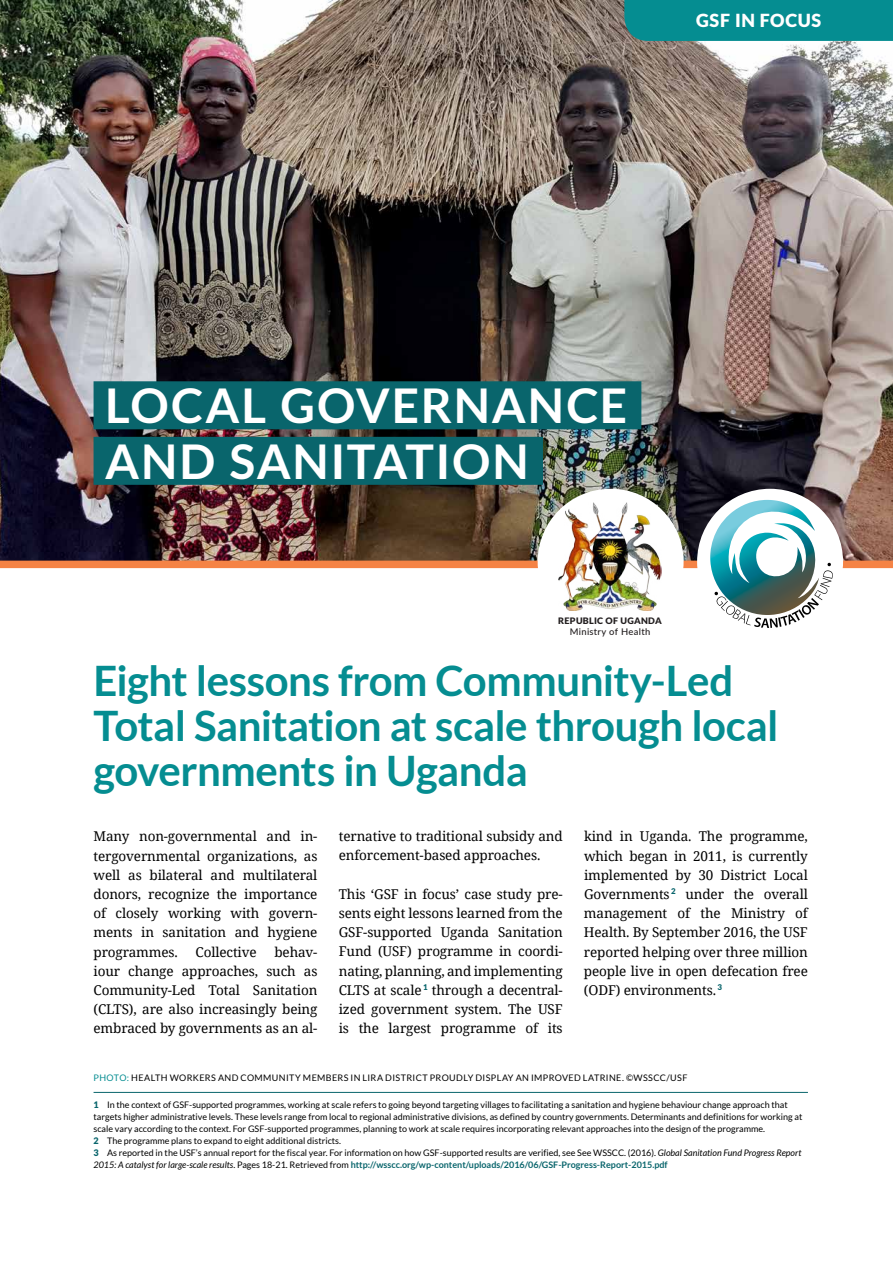
<style>
.page{position:relative;width:893px;height:1263px;background:#fff}
.page>*{position:absolute;margin:0;border:0;box-sizing:border-box;transform-origin:0 0}
.t1{font:700 48px/55.5px "Lato";letter-spacing:.035em;color:#fff}
.t2{font:700 42px/45px "Lato";letter-spacing:-.01em;color:#058d91}
.t3{font:900 18px "Lato";letter-spacing:.04em;color:#fff}
.t4{font:13.5px/19.2px "Noto Serif";letter-spacing:-.01em;color:#000;text-align:justify}
.t5{font:500 9.15px "Lato";letter-spacing:.03em;color:#231f20}
.t6{font:9px/12px "Lato";color:#000}
.t7{font:9px "Lato";letter-spacing:.04em;color:#000}
.t8{font:900 8.85px "Lato";letter-spacing:.03em;color:#231f20}
.s1{color:#058d91}
.s2{font-weight:900;color:#09656c}
.s3{font-style:italic}
.s4{font-weight:700;color:#09656c}
</style>
<div class="page">
<img style="left:0;top:0;width:893px;height:561px">
<div style="left:0;top:561px;width:893px;height:7px;background:#f58345"></div>
<div style="left:697px;top:489px;width:146px;height:146px;background:#fff;border-radius:50%"></div>
<svg style="left:710px;top:500px;width:123px;height:128px"></svg>
<div style="left:538px;top:489px;width:146px;height:146px;background:#fff;border-radius:50%"></div>
<img style="left:559px;top:502px;width:103px;height:108px">
<div style="left:624px;top:0;width:269px;height:41px;background:#058d91"></div>
<hr style="left:94px;top:1092px;width:714px;height:1px;background:#09656c">
<div style="left:94px;top:381px;width:547px;height:48px;background:#09656c"></div>
<div style="left:94px;top:437px;width:449px;height:48px;background:#09656c"></div>
<h3 class="t3" style="left:696px;top:10px;width:127px">GSF IN FOCUS</h3>
<h1 class="t1" style="left:105px;top:377px;width:524px">LOCAL GOVERNANCE<br>AND SANITATION</h1>
<p class="t8" style="left:558px;top:616px;width:105px">REPUBLIC OF UGANDA</p>
<p class="t5" style="left:570px;top:625px;width:82px">Ministry of Health</p>
<h2 class="t2" style="left:94px;top:658px;width:687px">Eight lessons from Community-Led<br>Total Sanitation at scale through local governments in Uganda</h2>
<p class="t4" style="left:94px;top:826px;width:225px">Many non-governmental and in&shy;tergovernmental organizations, as well as bilateral and multilateral donors, recognize the importance of closely working with govern&shy;ments in sanitation and hygiene programmes.</p>
<p class="t4" style="left:94px;top:941px;width:225px;text-indent:181px">behav&shy;iour change approaches, such as Community-Led Total Sanitation (CLTS), are also increasingly being embraced by governments as an al-</p>
<p class="t4" style="left:196px;top:941px;width:63px">Collective</p>
<p class="t4" style="left:339px;top:826px;width:225px">ternative to traditional subsidy and enforcement-based approaches.</p>
<p class="t4" style="left:339px;top:884px;width:225px">This ‘GSF in focus’ case study pre&shy;sents eight lessons learned from the GSF-supported Uganda Sanitation Fund (USF) programme in coordi&shy;nating, planning, and implementing CLTS at scale <sup>1</sup> through a decentral&shy;ized government system. The USF is the largest programme of its</p>
<p class="t4" style="left:584px;top:826px;width:225px">kind in Uganda. The programme, which began in 2011, is currently implemented by 30 District Local Governments <sup>2</sup> under the overall management of the Ministry of Health. By September 2016, the USF reported helping over three million people live in open defecation free (ODF) environments. <sup>3</sup></p>
<p class="t7" style="left:94px;top:1072px;width:595px"><span class="s1">PHOTO:</span> HEALTH WORKERS AND COMMUNITY MEMBERS IN LIRA DISTRICT PROUDLY DISPLAY AN IMPROVED LATRINE. ©WSSCC/USF</p>
<p class="t6" style="left:94px;top:1098px;width:710px"><span class="s2">1</span> In the context of GSF-supported programmes, working at scale refers to going beyond targeting villages to facilitating a sanitation and hygiene behaviour change approach that targets higher administrative levels. These levels range from local to regional administrative divisions, as defined by country governments. Determinants and definitions for working at scale vary according to the context. For GSF-supported programmes, planning to work at scale requires incorporating relevant approaches into the design of the programme.<br><span class="s2">2</span> The programme plans to expand to eight additional districts.<br><span class="s2">3</span> As reported in the USF’s annual report for the fiscal year. For information on how GSF-supported results are verified, see See WSSCC. (2016). <span class="s3">Global Sanitation Fund Progress Report 2015: A catalyst for large-scale results</span>. Pages 18-21. Retrieved from <span class="s4">http://wsscc.org/wp-content/uploads/2016/06/GSF-Progress-Report-2015.pdf</span></p>
</div>
